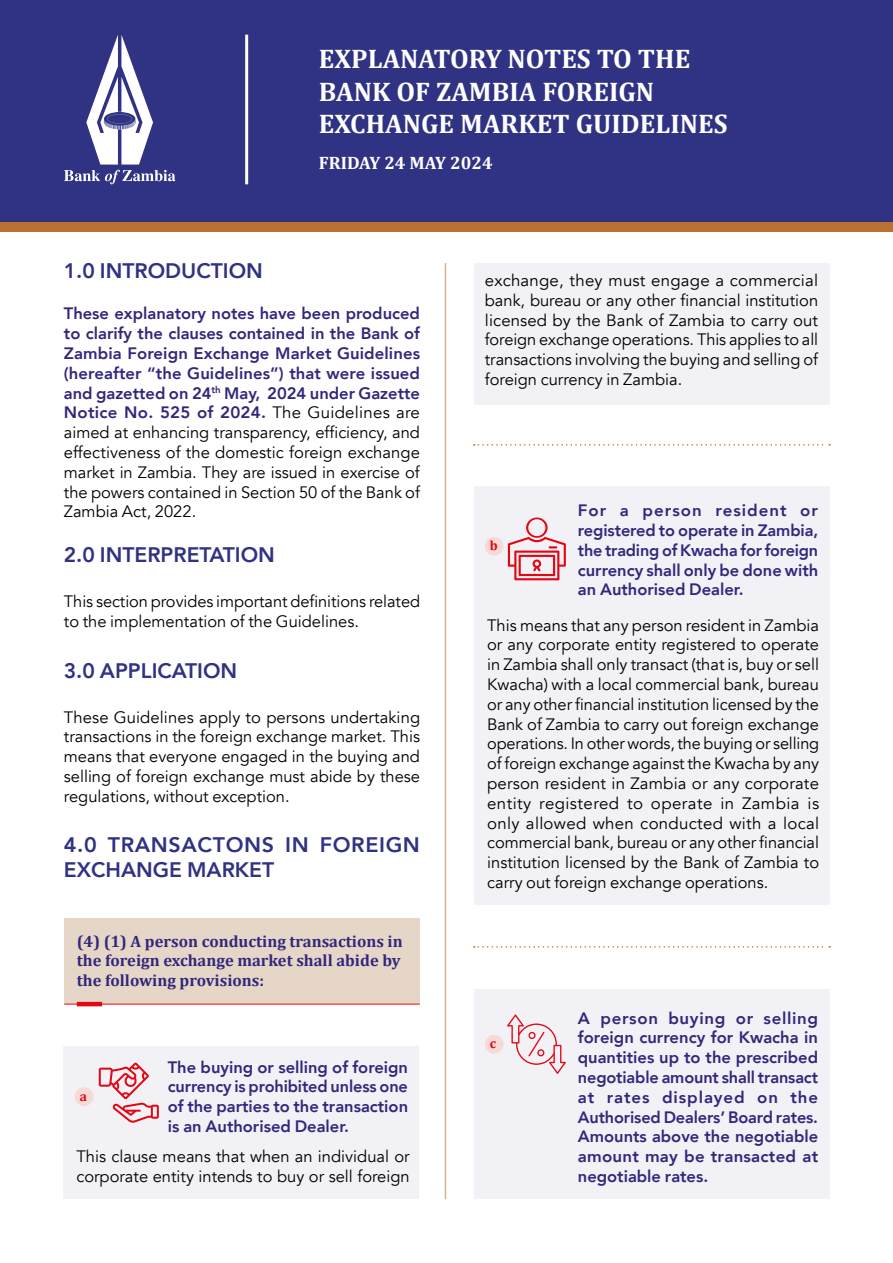
<style>
.page{position:relative;width:893px;height:1263px;background:#fff}
.page>*{position:absolute;margin:0;border:0;box-sizing:border-box;transform-origin:0 0}
.t1{font:700 27px/32.4px "Cambria";color:#fff}
.Paragraph_Style_8{font:800 21px "Avenir";color:#303284}
.Paragraph_Style_8-2{font:800 21px/25.2px "Avenir";letter-spacing:.03em;color:#303284}
.t2{font:700 18px "Cambria";color:#fff}
.Paragraph_Style_8-3{font:16.5px/19.8px "Avenir";color:#000001;text-align:justify}
.Paragraph_Style_8-4{font:800 16.5px/19.8px "Avenir";color:#31287c;text-align:justify}
.Paragraph_Style_12{font:700 16.5px/19.8px "Cambria";color:#31287c}
.Paragraph_Style_12-2{font:700 13.5px "Cambria";color:#e30613}
.s1{font-weight:400;color:#000001}
</style>
<div class="page">
<div style="left:0;top:0;width:893px;height:232px;background:#b87231"></div>
<div style="left:0;top:0;width:893px;height:221px;background:#303284"></div>
<svg style="left:64px;top:35px;width:111px;height:149px"></svg>
<hr style="left:245px;top:35px;width:3px;height:149px;background:#fff">
<div style="left:474px;top:989px;width:355px;height:210px;background:#f1f1f6"></div>
<div style="left:474px;top:263px;width:355px;height:141px;background:#f1f1f6"></div>
<div style="left:64px;top:918px;width:356px;height:86px;background:#e6d6c7"></div>
<hr style="left:64px;top:1004px;width:356px;height:1px;background:#e30613">
<svg style="left:474px;top:444px;width:356px;height:2px"></svg>
<svg style="left:474px;top:946px;width:356px;height:2px"></svg>
<hr style="left:77px;top:1002px;width:25px;height:4px;background:#e30613">
<hr style="left:445px;top:263px;width:1px;height:936px;background:#d4b394">
<div style="left:64px;top:1046px;width:355px;height:153px;background:#f1f1f6"></div>
<div style="left:75px;top:1087px;width:19px;height:19px;background:#f7d9d6;border-radius:50%"></div>
<div style="left:475px;top:487px;width:355px;height:418px;background:#f1f1f6"></div>
<svg style="left:508px;top:517px;width:58px;height:63px"></svg>
<div style="left:485px;top:537px;width:19px;height:19px;background:#f7d9d6;border-radius:50%"></div>
<svg style="left:507px;top:1014px;width:59px;height:60px"></svg>
<div style="left:485px;top:1035px;width:19px;height:18px;background:#f7d9d6;border-radius:50%"></div>
<svg style="left:99px;top:1062px;width:60px;height:61px"></svg>
<p class="t1" style="left:319px;top:42px;width:373px">EXPLANATORY NOTES TO THE</p>
<p class="t1" style="left:319px;top:74px;width:410px">BANK OF ZAMBIA FOREIGN<br>EXCHANGE MARKET GUIDELINES</p>
<p class="t2" style="left:319px;top:150px;width:175px">FRIDAY 24 MAY 2024</p>
<p class="Paragraph_Style_8" style="left:64px;top:254px;width:200px">1.0 INTRODUCTION</p>
<p class="Paragraph_Style_8-4" style="left:64px;top:304px;width:358px">These explanatory notes have been produced to clarify the clauses contained in the Bank of Zambia Foreign Exchange Market Guidelines (hereafter “the Guidelines”) that were issued and gazetted on 24<sup>th</sup> May, 2024 under Gazette Notice No. 525 of 2024. <span class="s1">The Guidelines are aimed at enhancing transparency, efficiency, and effectiveness of the domestic foreign exchange market in Zambia. They are issued in exercise of the powers contained in Section 50 of the Bank of Zambia Act, 2022.</span></p>
<p class="Paragraph_Style_8" style="left:64px;top:539px;width:213px">2.0 INTERPRETATION</p>
<p class="Paragraph_Style_8-3" style="left:64px;top:592px;width:358px">This section provides important definitions related to the implementation of the Guidelines.</p>
<p class="Paragraph_Style_8" style="left:64px;top:654px;width:175px">3.0 APPLICATION</p>
<p class="Paragraph_Style_8-3" style="left:64px;top:707px;width:358px">These Guidelines apply to persons undertaking transactions in the foreign exchange market. This means that everyone engaged in the buying and selling of foreign exchange must abide by these regulations, without exception.</p>
<p class="Paragraph_Style_8-2" style="left:64px;top:832px;width:358px">4.0 TRANSACTONS IN FOREIGN<br>EXCHANGE MARKET</p>
<p class="Paragraph_Style_12" style="left:77px;top:930px;width:327px">(4) (1) A person conducting transactions in the foreign exchange market shall abide by the following provisions:</p>
<p class="Paragraph_Style_12-2" style="left:80px;top:1087px;width:9px">a</p>
<p class="Paragraph_Style_8-4" style="left:168px;top:1057px;width:242px">The buying or selling of foreign currency is prohibited unless one of the parties to the transaction is an Authorised Dealer.</p>
<p class="Paragraph_Style_8-3" style="left:76px;top:1147px;width:335px">This clause means that when an individual or corporate entity intends to buy or sell foreign</p>
<p class="Paragraph_Style_8-3" style="left:485px;top:271px;width:335px">exchange, they must engage a commercial bank, bureau or any other financial institution licensed by the Bank of Zambia to carry out foreign exchange operations. This applies to all transactions involving the buying and selling of foreign currency in Zambia.</p>
<p class="Paragraph_Style_12-2" style="left:490px;top:536px;width:9px">b</p>
<p class="Paragraph_Style_8-4" style="left:578px;top:501px;width:242px">For a person resident or registered to operate in Zambia, the trading of Kwacha for foreign currency shall only be done with an Authorised Dealer.</p>
<p class="Paragraph_Style_8-3" style="left:487px;top:615px;width:334px">This means that any person resident in Zambia or any corporate entity registered to operate in Zambia shall only transact (that is, buy or sell Kwacha) with a local commercial bank, bureau or any other financial institution licensed by the Bank of Zambia to carry out foreign exchange operations. In other words, the buying or selling of foreign exchange against the Kwacha by any person resident in Zambia or any corporate entity registered to operate in Zambia is only allowed when conducted with a local commercial bank, bureau or any other financial institution licensed by the Bank of Zambia to carry out foreign exchange operations.</p>
<p class="Paragraph_Style_12-2" style="left:490px;top:1034px;width:8px">c</p>
<p class="Paragraph_Style_8-4" style="left:578px;top:1008px;width:242px">A person buying or selling foreign currency for Kwacha in quantities up to the prescribed negotiable amount shall transact at rates displayed on the Authorised Dealers’ Board rates.<br>Amounts above the negotiable amount may be transacted at negotiable rates.</p>
</div>
